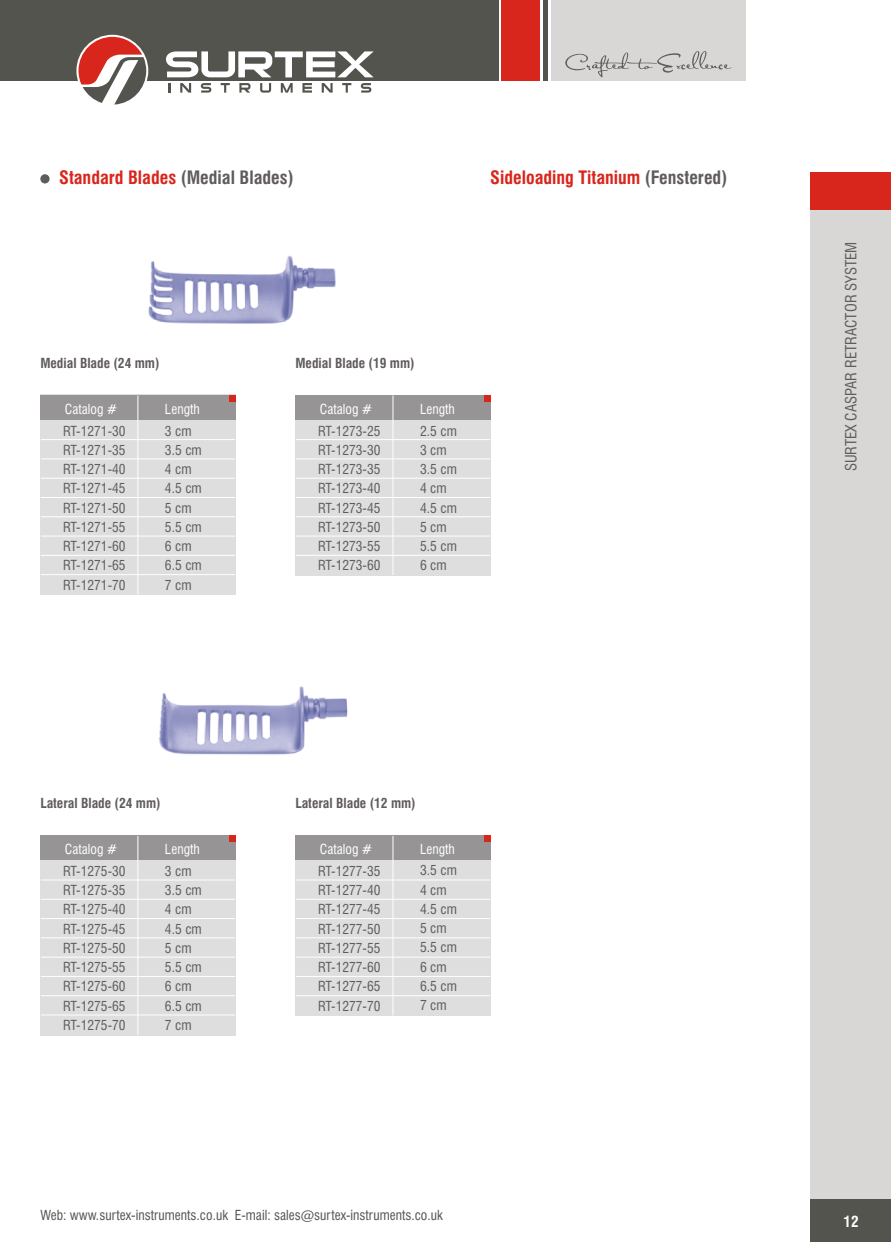
<style>
.page{position:relative;width:891px;height:1242px;background:#fff}
.page>*{position:absolute;margin:0;border:0;box-sizing:border-box;transform-origin:0 0}
.t1{font:700 condensed 18px "Swiss 721 BT";color:#d9261c}
.t2{font:condensed 15px "Swiss 721 BT";color:#615c5c}
.t3{font:700 condensed 15px "Swiss 721 BT";color:#fff}
.t4{font:condensed 13.5px/19.2px "Swiss 721 BT";color:#615c5c;text-align:justify}
.t5{font:700 condensed 13.5px "Swiss 721 BT";color:#615c5c}
.t6{font:condensed 13.5px "Swiss 721 BT";color:#54544f}
.t7{font:condensed 13.5px "Swiss 721 BT";color:#fff}
.s1{color:#615c5c}
</style>
<div class="page">
<div style="left:0;top:0;width:498px;height:80px;background:#54544f"></div>
<div style="left:502px;top:0;width:38px;height:80px;background:#d9261c"></div>
<hr style="left:543px;top:0;width:4px;height:80px;background:#54544f">
<div style="left:551px;top:0;width:195px;height:80px;background:#d9d6d6"></div>
<svg style="left:565px;top:51px;width:166px;height:26px"></svg>
<svg style="left:76px;top:35px;width:72px;height:72px"></svg>
<svg style="left:79px;top:37px;width:67px;height:68px"></svg>
<svg style="left:168px;top:83px;width:2px;height:10px"></svg>
<svg style="left:180px;top:83px;width:11px;height:10px"></svg>
<svg style="left:201px;top:83px;width:10px;height:10px"></svg>
<svg style="left:221px;top:83px;width:9px;height:10px"></svg>
<svg style="left:239px;top:83px;width:11px;height:10px"></svg>
<svg style="left:260px;top:83px;width:11px;height:10px"></svg>
<svg style="left:281px;top:83px;width:12px;height:10px"></svg>
<svg style="left:302px;top:83px;width:10px;height:10px"></svg>
<svg style="left:322px;top:83px;width:11px;height:10px"></svg>
<svg style="left:342px;top:83px;width:9px;height:10px"></svg>
<svg style="left:361px;top:83px;width:10px;height:10px"></svg>
<svg style="left:166px;top:51px;width:208px;height:26px"></svg>
<div style="left:811px;top:173px;width:80px;height:1069px;background:#d9d6d6"></div>
<div style="left:811px;top:1200px;width:80px;height:42px;background:#54544f"></div>
<div style="left:811px;top:173px;width:80px;height:37px;background:#d9261c"></div>
<div style="left:40px;top:174px;width:10px;height:9px;background:#615c5c;border-radius:50%"></div>
<div style="left:295px;top:395px;width:196px;height:180px;background:#dedede"></div>
<div style="left:295px;top:395px;width:196px;height:25px;background:#969494"></div>
<hr style="left:296px;top:439px;width:194px;height:1px;background:#fff">
<hr style="left:296px;top:459px;width:194px;height:1px;background:#fff">
<hr style="left:296px;top:478px;width:194px;height:1px;background:#fff">
<hr style="left:296px;top:497px;width:194px;height:1px;background:#fff">
<hr style="left:296px;top:516px;width:194px;height:1px;background:#fff">
<hr style="left:296px;top:536px;width:194px;height:1px;background:#fff">
<hr style="left:296px;top:555px;width:194px;height:1px;background:#fff">
<hr style="left:393px;top:396px;width:1px;height:179px;background:#fff">
<div style="left:484px;top:395px;width:7px;height:6px;background:#d9261c"></div>
<div style="left:40px;top:395px;width:196px;height:200px;background:#dedede"></div>
<div style="left:40px;top:395px;width:195px;height:25px;background:#969494"></div>
<hr style="left:41px;top:439px;width:194px;height:1px;background:#fff">
<hr style="left:41px;top:459px;width:194px;height:1px;background:#fff">
<hr style="left:41px;top:478px;width:194px;height:1px;background:#fff">
<hr style="left:41px;top:497px;width:194px;height:1px;background:#fff">
<hr style="left:41px;top:516px;width:194px;height:1px;background:#fff">
<hr style="left:41px;top:536px;width:194px;height:1px;background:#fff">
<hr style="left:41px;top:555px;width:194px;height:1px;background:#fff">
<hr style="left:41px;top:574px;width:194px;height:1px;background:#fff">
<hr style="left:138px;top:396px;width:1px;height:199px;background:#fff">
<svg style="left:229px;top:395px;width:6px;height:6px"></svg>
<div style="left:40px;top:835px;width:196px;height:200px;background:#dedede"></div>
<div style="left:40px;top:835px;width:195px;height:25px;background:#969494"></div>
<hr style="left:41px;top:880px;width:194px;height:1px;background:#fff">
<hr style="left:41px;top:899px;width:194px;height:1px;background:#fff">
<hr style="left:41px;top:918px;width:194px;height:1px;background:#fff">
<hr style="left:41px;top:938px;width:194px;height:1px;background:#fff">
<hr style="left:41px;top:957px;width:194px;height:1px;background:#fff">
<hr style="left:41px;top:976px;width:194px;height:1px;background:#fff">
<hr style="left:41px;top:995px;width:194px;height:1px;background:#fff">
<hr style="left:41px;top:1015px;width:194px;height:1px;background:#fff">
<hr style="left:138px;top:836px;width:1px;height:199px;background:#fff">
<div style="left:229px;top:835px;width:6px;height:7px;background:#d9261c"></div>
<div style="left:295px;top:835px;width:196px;height:181px;background:#dedede"></div>
<div style="left:295px;top:835px;width:196px;height:25px;background:#969494"></div>
<hr style="left:296px;top:880px;width:194px;height:1px;background:#fff">
<hr style="left:296px;top:899px;width:194px;height:1px;background:#fff">
<hr style="left:296px;top:918px;width:194px;height:1px;background:#fff">
<hr style="left:296px;top:938px;width:194px;height:1px;background:#fff">
<hr style="left:296px;top:957px;width:194px;height:1px;background:#fff">
<hr style="left:296px;top:976px;width:194px;height:1px;background:#fff">
<hr style="left:296px;top:995px;width:194px;height:1px;background:#fff">
<hr style="left:393px;top:836px;width:1px;height:179px;background:#fff">
<div style="left:484px;top:835px;width:7px;height:7px;background:#d9261c"></div>
<img style="left:148px;top:256px;width:188px;height:68px">
<img style="left:159px;top:686px;width:188px;height:69px">
<h1 class="t1" style="left:59px;top:170px;width:236px">Standard Blades <span class="s1">(Medial Blades)</span></h1>
<h1 class="t1" style="left:490px;top:170px;width:239px">Sideloading Titanium <span class="s1">(Fenstered)</span></h1>
<p class="t5" style="left:40px;top:357px;width:121px">Medial Blade (24 mm)</p>
<p class="t7" style="left:65px;top:404px;width:54px">Catalog #</p>
<p class="t7" style="left:165px;top:404px;width:36px">Length</p>
<p class="t4" style="left:63px;top:422px;width:64px">RT-1271-30<br>RT-1271-35<br>RT-1271-40<br>RT-1271-45<br>RT-1271-50<br>RT-1271-55<br>RT-1271-60<br>RT-1271-65<br>RT-1271-70</p>
<p class="t4" style="left:165px;top:422px;width:38px;text-align:left">3 cm<br>3.5 cm<br>4 cm<br>4.5 cm<br>5 cm<br>5.5 cm<br>6 cm<br>6.5 cm<br>7 cm</p>
<p class="t5" style="left:295px;top:357px;width:121px">Medial Blade (19 mm)</p>
<p class="t7" style="left:320px;top:404px;width:54px">Catalog #</p>
<p class="t7" style="left:420px;top:404px;width:36px">Length</p>
<p class="t4" style="left:318px;top:422px;width:64px">RT-1273-25<br>RT-1273-30<br>RT-1273-35<br>RT-1273-40<br>RT-1273-45<br>RT-1273-50<br>RT-1273-55<br>RT-1273-60</p>
<p class="t4" style="left:420px;top:422px;width:38px;text-align:left">2.5 cm<br>3 cm<br>3.5 cm<br>4 cm<br>4.5 cm<br>5 cm<br>5.5 cm<br>6 cm</p>
<p class="t5" style="left:40px;top:798px;width:122px">Lateral Blade (24 mm)</p>
<p class="t7" style="left:65px;top:844px;width:54px">Catalog #</p>
<p class="t7" style="left:165px;top:844px;width:36px">Length</p>
<p class="t4" style="left:63px;top:863px;width:64px">RT-1275-30<br>RT-1275-35<br>RT-1275-40<br>RT-1275-45<br>RT-1275-50<br>RT-1275-55<br>RT-1275-60<br>RT-1275-65<br>RT-1275-70</p>
<p class="t4" style="left:165px;top:863px;width:38px;text-align:left">3 cm<br>3.5 cm<br>4 cm<br>4.5 cm<br>5 cm<br>5.5 cm<br>6 cm<br>6.5 cm<br>7 cm</p>
<p class="t5" style="left:295px;top:798px;width:122px">Lateral Blade (12 mm)</p>
<p class="t7" style="left:320px;top:844px;width:54px">Catalog #</p>
<p class="t7" style="left:420px;top:844px;width:36px">Length</p>
<p class="t4" style="left:318px;top:863px;width:64px">RT-1277-35<br>RT-1277-40<br>RT-1277-45<br>RT-1277-50<br>RT-1277-55<br>RT-1277-60<br>RT-1277-65<br>RT-1277-70</p>
<p class="t4" style="left:420px;top:862px;width:38px;text-align:left">3.5 cm<br>4 cm<br>4.5 cm<br>5 cm<br>5.5 cm<br>6 cm<br>6.5 cm<br>7 cm</p>
<p class="t6" style="left:40px;top:1210px;width:404px">Web: www.surtex-instruments.co.uk E-mail: sales@surtex-instruments.co.uk</p>
<p class="t2" style="left:845px;top:471px;width:231px;rotate:-90deg">SURTEX CASPAR RETRACTOR SYSTEM</p>
<p class="t3" style="left:844px;top:1215px;width:16px">12</p>
</div>
